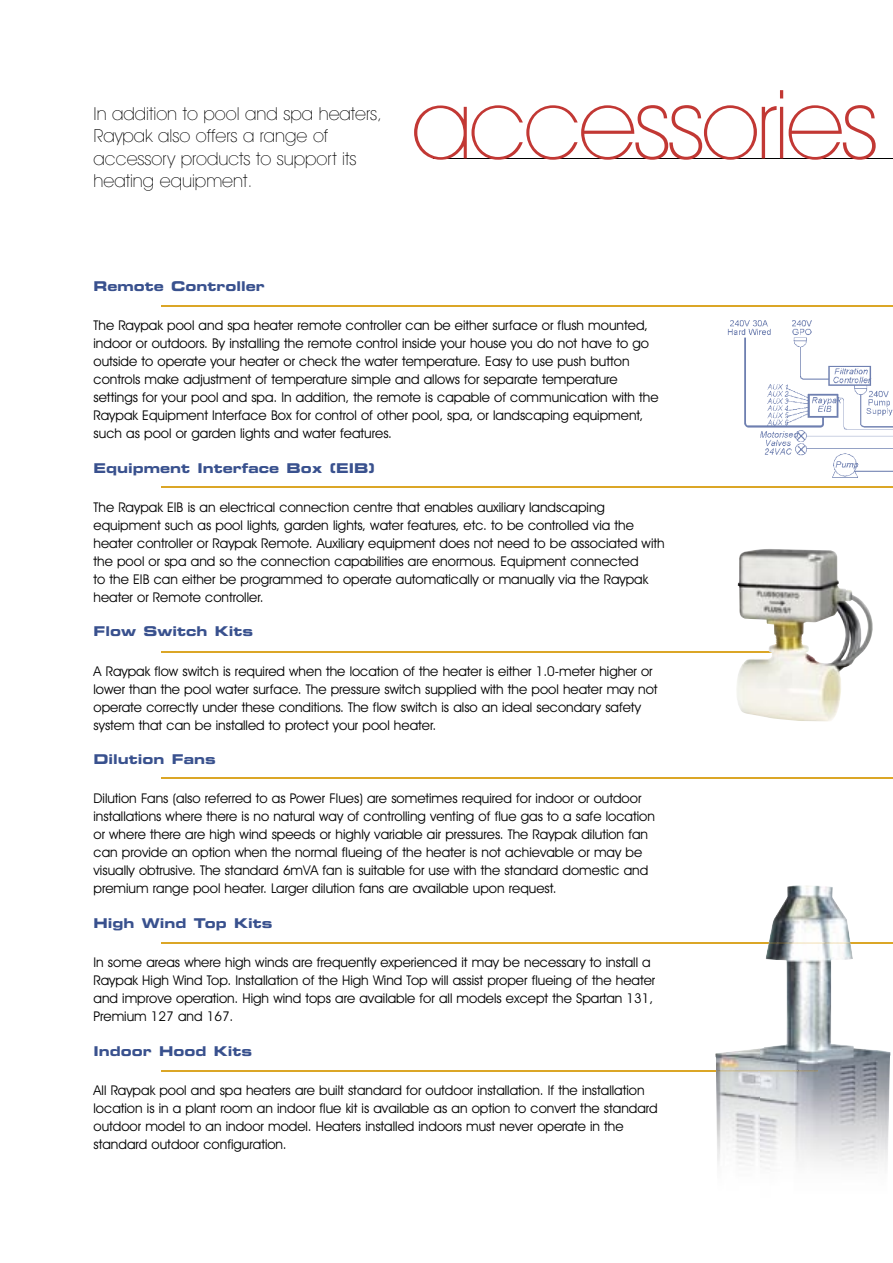
<style>
.page{position:relative;width:893px;height:1263px;background:#fff}
.page>*{position:absolute;margin:0;border:0;box-sizing:border-box;transform-origin:0 0}
.t1{font:200 96px "Avant Garde IT Cby BT";letter-spacing:-.035em;color:#c23834}
.t2{font:200 18px/22.5px "Avant Garde IT Cby BT";color:#000}
.t3{font:13.5px/18px "Avant Garde IT Cby BT";color:#000}
.t4{font:13.5px "Eurostile Bold Extended Two";color:#39518e}
</style>
<div class="page">
<img style="left:727px;top:320px;width:166px;height:157px">
<hr style="left:434px;top:158px;width:459px;height:1px;background:#000">
<hr style="left:162px;top:306px;width:731px;height:1px;background:#dba626">
<hr style="left:162px;top:486px;width:731px;height:1px;background:#dba626">
<hr style="left:162px;top:652px;width:636px;height:1px;background:#dba626">
<hr style="left:162px;top:778px;width:731px;height:1px;background:#dba626">
<hr style="left:162px;top:942px;width:731px;height:1px;background:#dba626">
<hr style="left:162px;top:1070px;width:656px;height:1px;background:#dba626">
<img style="left:735px;top:549px;width:138px;height:173px">
<img style="left:759px;top:885px;width:132px;height:284px">
<img style="left:715px;top:1048px;width:44px;height:116px">
<img style="left:768px;top:942px;width:83px;height:1px">
<img style="left:716px;top:1070px;width:102px;height:1px">
<h2 class="t2" style="left:94px;top:102px;width:290px">In addition to pool and spa heaters,<br>Raypak also offers a range of accessory products to support its heating equipment.</h2>
<h1 class="t1" style="left:412px;top:66px;width:468px">accessories</h1>
<p class="t4" style="left:94px;top:277px;width:173px">Remote Controller</p>
<p class="t3" style="left:94px;top:316px;width:567px">The Raypak pool and spa heater remote controller can be either surface or flush mounted, indoor or outdoors. By installing the remote control inside your house you do not have to go outside to operate your heater or check the water temperature. Easy to use push button controls make adjustment of temperature simple and allows for separate temperature settings for your pool and spa. In addition, the remote is capable of communication with the Raypak Equipment Interface Box for control of other pool, spa, or landscaping equipment, such as pool or garden lights and water features.</p>
<p class="t4" style="left:94px;top:458px;width:283px">Equipment Interface Box (EIB)</p>
<p class="t3" style="left:94px;top:498px;width:573px">The Raypak EIB is an electrical connection centre that enables auxiliary landscaping equipment such as pool lights, garden lights, water features, etc. to be controlled via the heater controller or Raypak Remote. Auxiliary equipment does not need to be associated with the pool or spa and so the connection capabilities are enormous. Equipment connected<br>to the EIB can either be programmed to operate automatically or manually via the Raypak heater or Remote controller.</p>
<p class="t4" style="left:94px;top:622px;width:161px">Flow Switch Kits</p>
<p class="t3" style="left:94px;top:662px;width:565px">A Raypak flow switch is required when the location of the heater is either 1.0-meter higher or lower than the pool water surface. The pressure switch supplied with the pool heater may not operate correctly under these conditions. The flow switch is also an ideal secondary safety system that can be installed to protect your pool heater.</p>
<p class="t4" style="left:94px;top:750px;width:124px">Dilution Fans</p>
<p class="t3" style="left:94px;top:789px;width:563px">Dilution Fans (also referred to as Power Flues) are sometimes required for indoor or outdoor installations where there is no natural way of controlling venting of flue gas to a safe location or where there are high wind speeds or highly variable air pressures. The Raypak dilution fan can provide an option when the normal flueing of the heater is not achievable or may be visually obtrusive. The standard 6mVA fan is suitable for use with the standard domestic and premium range pool heater. Larger dilution fans are available upon request.</p>
<p class="t4" style="left:94px;top:914px;width:180px">High Wind Top Kits</p>
<p class="t3" style="left:94px;top:953px;width:563px">In some areas where high winds are frequently experienced it may be necessary to install a Raypak High Wind Top. Installation of the High Wind Top will assist proper flueing of the heater and improve operation. High wind tops are available for all models except the Spartan 131, Premium 127 and 167.</p>
<p class="t4" style="left:94px;top:1041px;width:160px">Indoor Hood Kits</p>
<p class="t3" style="left:94px;top:1081px;width:566px">All Raypak pool and spa heaters are built standard for outdoor installation. If the installation location is in a plant room an indoor flue kit is available as an option to convert the standard outdoor model to an indoor model. Heaters installed indoors must never operate in the standard outdoor configuration.</p>
</div>
